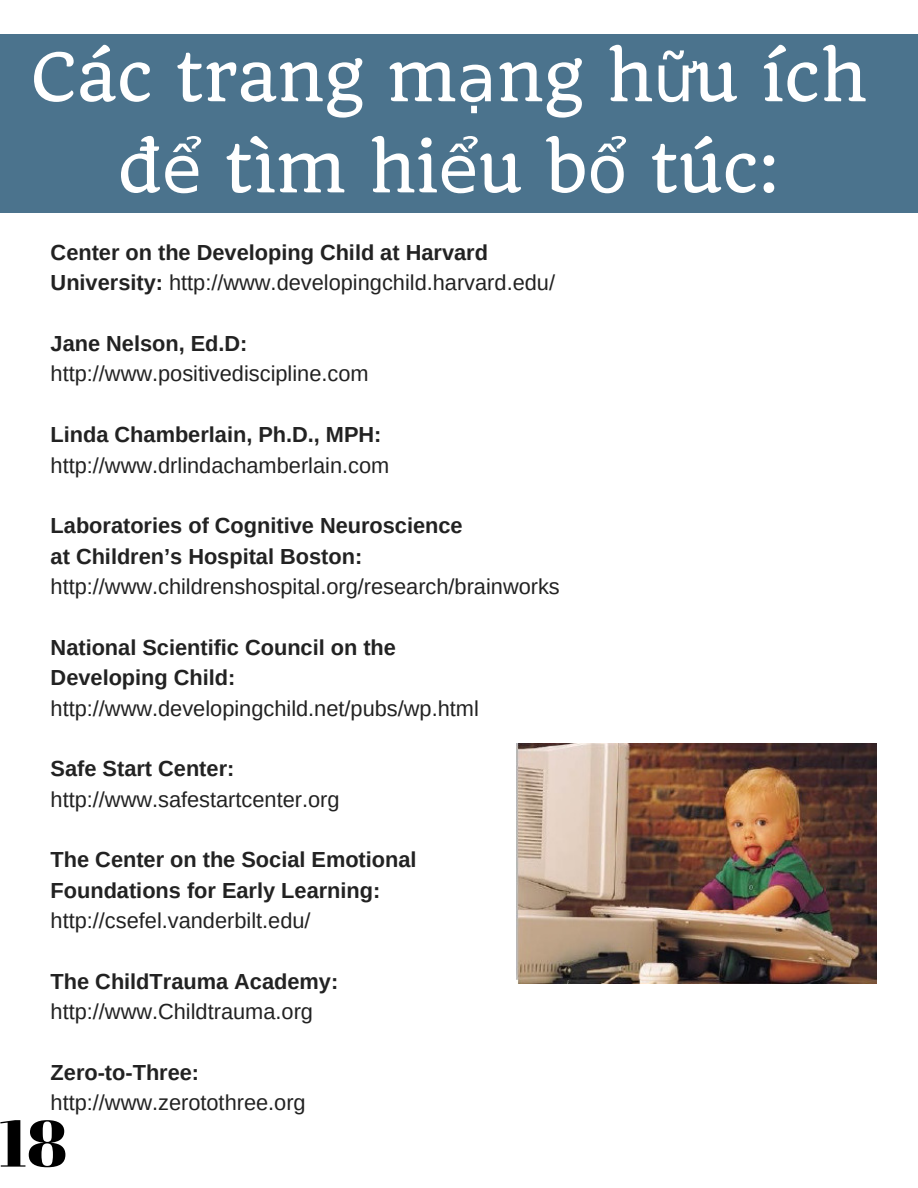
<style>
.page{position:relative;width:918px;height:1188px;background:#fff}
.page>*{position:absolute;margin:0;border:0;box-sizing:border-box;transform-origin:0 0}
.t1{font:65.4px/91.2px "Quando";color:#fff;text-align:center}
.t2{font:65.4px "Abril Fatface";color:#000}
.t3{font:700 21.75px/30.3px "Arimo";color:#222}
.t4{font:21.75px "Arimo";color:#222}
.s1{font-family:"DejaVu Sans"}
.s2{font-weight:400}
</style>
<div class="page">
<div style="left:0;top:34px;width:918px;height:179px;background:#4b738d"></div>
<img style="left:516px;top:744px;width:360px;height:239px">
<h1 class="t1" style="left:30px;top:32px;width:838px">Các trang m<span class="s1">ạ</span>ng h<span class="s1">ữ</span>u ích đ<span class="s1">ể</span> tìm hi<span class="s1">ể</span>u b<span class="s1">ổ</span> túc:</h1>
<p class="t3" style="left:51px;top:237px;width:506px">Center on the Developing Child at Harvard<br>University: <span class="s2">http://www.developingchild.harvard.edu/</span></p>
<p class="t3" style="left:51px;top:328px;width:198px">Jane Nelson, Ed.D:</p>
<p class="t4" style="left:51px;top:362px;width:320px">http://www.positivediscipline.com</p>
<p class="t3" style="left:51px;top:419px;width:332px">Linda Chamberlain, Ph.D., MPH:</p>
<p class="t4" style="left:51px;top:453px;width:340px">http://www.drlindachamberlain.com</p>
<p class="t3" style="left:51px;top:511px;width:414px">Laboratories of Cognitive Neuroscience at Children’s Hospital Boston:</p>
<p class="t4" style="left:51px;top:574px;width:511px">http://www.childrenshospital.org/research/brainworks</p>
<p class="t3" style="left:51px;top:632px;width:347px">National Scientific Council on the<br>Developing Child:</p>
<p class="t4" style="left:51px;top:696px;width:430px">http://www.developingchild.net/pubs/wp.html</p>
<p class="t3" style="left:51px;top:754px;width:185px">Safe Start Center:</p>
<p class="t4" style="left:51px;top:787px;width:290px">http://www.safestartcenter.org</p>
<p class="t3" style="left:51px;top:845px;width:367px">The Center on the Social Emotional<br>Foundations for Early Learning:</p>
<p class="t4" style="left:51px;top:908px;width:262px">http://csefel.vanderbilt.edu/</p>
<p class="t3" style="left:51px;top:966px;width:289px">The ChildTrauma Academy:</p>
<p class="t4" style="left:51px;top:1000px;width:264px">http://www.Childtrauma.org</p>
<p class="t3" style="left:51px;top:1057px;width:150px">Zero-to-Three:</p>
<p class="t4" style="left:51px;top:1091px;width:257px">http://www.zerotothree.org</p>
<h1 class="t2" style="left:-1px;top:1097px;width:69px">18</h1>
</div>
